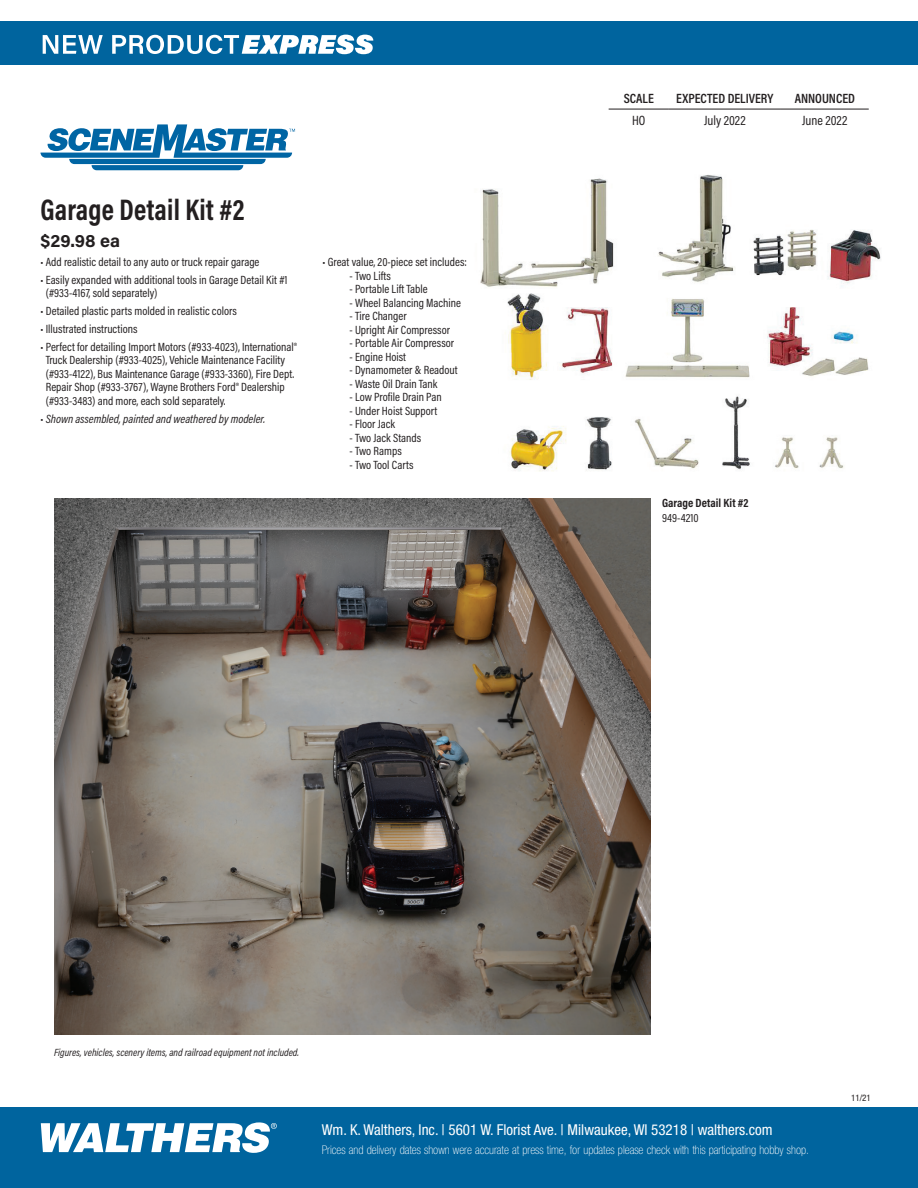
<style>
.page{position:relative;width:918px;height:1188px;background:#fff}
.page>*{position:absolute;margin:0;border:0;box-sizing:border-box;transform-origin:0 0}
.Editorial_Product_Na{font:700 30px "Acumin Pro Cond";letter-spacing:.005em;color:#231f20;scale:.93 1}
.Editorial_Price_Deli{font:700 18px "Acumin Pro";color:#231f20}
.t1{font:condensed 15px "Helvetica Neue";color:#fff}
.Scale_Box{font:600 13.5px "Acumin Pro Cond";color:#231f20}
.Scale_Box-2{font:13.5px "Acumin Pro Cond";color:#231f20}
.Editorial_Bullets{font:12px/13.5px "Acumin Pro Cond";color:#231f20}
.t2{font:100 condensed 12px "Helvetica Neue";color:#fff}
.Editorial_Bullets-2{font:italic 12px "Acumin Pro Cond";color:#231f20}
.Editorial_Bullets-3{font:700 12px/15px "Acumin Pro Cond";color:#231f20}
.Editorial_Bullets-4{font:italic 10.5px "Acumin Pro Cond";color:#231f20}
.t3{font:condensed 9px "Helvetica Neue";color:#231f20}
.s1{font-style:normal}
.s2{font-weight:400}
</style>
<div class="page">
<div style="left:0;top:22px;width:918px;height:43px;background:#00649e"></div>
<svg style="left:43px;top:35px;width:60px;height:19px"></svg>
<svg style="left:112px;top:35px;width:261px;height:19px"></svg>
<div style="left:0;top:1107px;width:918px;height:81px;background:#00649e"></div>
<svg style="left:41px;top:1122px;width:236px;height:31px"></svg>
<hr style="left:609px;top:109px;width:60px;height:1px;background:#231f20">
<hr style="left:669px;top:109px;width:112px;height:1px;background:#231f20">
<hr style="left:781px;top:109px;width:88px;height:1px;background:#231f20">
<svg style="left:40px;top:124px;width:255px;height:46px"></svg>
<img style="left:54px;top:498px;width:596px;height:537px">
<img style="left:480px;top:175px;width:401px;height:297px">
<p class="Editorial_Product_Na" style="left:40px;top:190px;width:221px">Garage Detail Kit #2</p>
<p class="Editorial_Price_Deli" style="left:40px;top:228px;width:81px">$29.98 ea</p>
<p class="Editorial_Bullets" style="left:40px;top:255px;width:221px">• Add realistic detail to any auto or truck repair garage</p>
<p class="Editorial_Bullets" style="left:46px;top:273px;width:243px;text-indent:-5px">• Easily expanded with additional tools in Garage Detail Kit #1 (#933-4167, sold separately)</p>
<p class="Editorial_Bullets" style="left:40px;top:304px;width:198px">• Detailed plastic parts molded in realistic colors</p>
<p class="Editorial_Bullets" style="left:40px;top:322px;width:99px">• Illustrated instructions</p>
<p class="Editorial_Bullets" style="left:46px;top:340px;width:253px;text-indent:-5px">• Perfect for detailing Import Motors (#933-4023), International® Truck Dealership (#933-4025), Vehicle Maintenance Facility (#933-4122), Bus Maintenance Garage (#933-3360), Fire Dept.<br>Repair Shop (#933-3767), Wayne Brothers Ford® Dealership (#933-3483) and more, each sold separately.</p>
<p class="Editorial_Bullets-2" style="left:40px;top:411px;width:226px"><span class="s1">•</span> Shown assembled, painted and weathered by modeler.</p>
<p class="Editorial_Bullets" style="left:322px;top:255px;width:146px">• Great value, 20-piece set includes:</p>
<p class="Editorial_Bullets" style="left:350px;top:269px;width:43px">- Two Lifts</p>
<p class="Editorial_Bullets" style="left:350px;top:282px;width:80px">- Portable Lift Table</p>
<p class="Editorial_Bullets" style="left:350px;top:296px;width:113px">- Wheel Balancing Machine</p>
<p class="Editorial_Bullets" style="left:350px;top:309px;width:59px">- Tire Changer</p>
<p class="Editorial_Bullets" style="left:350px;top:323px;width:102px">- Upright Air Compressor</p>
<p class="Editorial_Bullets" style="left:350px;top:336px;width:106px">- Portable Air Compressor</p>
<p class="Editorial_Bullets" style="left:350px;top:350px;width:58px">- Engine Hoist</p>
<p class="Editorial_Bullets" style="left:350px;top:363px;width:110px">- Dynamometer &amp; Readout</p>
<p class="Editorial_Bullets" style="left:350px;top:377px;width:90px">- Waste Oil Drain Tank</p>
<p class="Editorial_Bullets" style="left:350px;top:390px;width:94px">- Low Profile Drain Pan</p>
<p class="Editorial_Bullets" style="left:350px;top:404px;width:89px">- Under Hoist Support</p>
<p class="Editorial_Bullets" style="left:350px;top:417px;width:47px">- Floor Jack</p>
<p class="Editorial_Bullets" style="left:350px;top:431px;width:73px">- Two Jack Stands</p>
<p class="Editorial_Bullets" style="left:350px;top:444px;width:54px">- Two Ramps</p>
<p class="Editorial_Bullets" style="left:350px;top:458px;width:66px">- Two Tool Carts</p>
<p class="Scale_Box" style="left:624px;top:90px;width:32px">SCALE</p>
<p class="Scale_Box" style="left:676px;top:90px;width:99px">EXPECTED DELIVERY</p>
<p class="Scale_Box" style="left:795px;top:90px;width:62px">ANNOUNCED</p>
<p class="Scale_Box-2" style="left:632px;top:112px;width:15px">HO</p>
<p class="Scale_Box-2" style="left:704px;top:112px;width:43px">July 2022</p>
<p class="Scale_Box-2" style="left:802px;top:112px;width:47px">June 2022</p>
<p class="Editorial_Bullets-3" style="left:662px;top:495px;width:88px">Garage Detail Kit #2<br><span class="s2">949-4210</span></p>
<p class="Editorial_Bullets-4" style="left:54px;top:1046px;width:247px">Figures, vehicles, scenery items, and railroad equipment not included.</p>
<p class="t1" style="left:322px;top:1121px;width:452px">Wm. K. Walthers, Inc. | 5601 W. Florist Ave. | Milwaukee, WI 53218 | walthers.com</p>
<p class="t2" style="left:322px;top:1143px;width:489px">Prices and delivery dates shown were accurate at press time, for updates please check with this participating hobby shop.</p>
<p class="t3" style="left:851px;top:1092px;width:21px">11/21</p>
</div>
